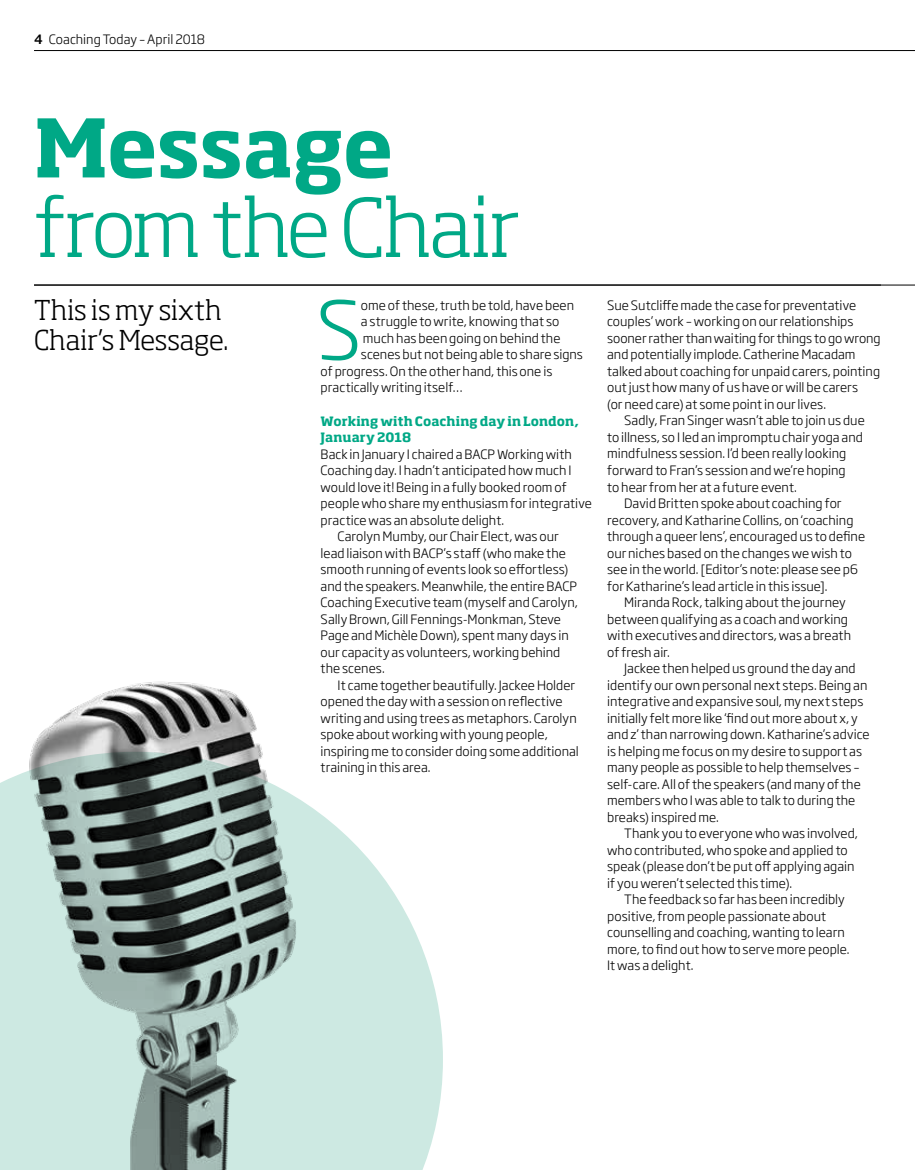
<style>
.page{position:relative;width:915px;height:1170px;background:#fff}
.page>*{position:absolute;margin:0;border:0;box-sizing:border-box;transform-origin:0 0}
.t1{font:300 79.5px "Soho Pro";letter-spacing:-.03em;color:#00a886}
.t2{font:700 79.5px "Soho Pro";letter-spacing:-.015em;color:#00a886}
.t3{font:300 79.35px "Soho Gothic Std";color:#00a886}
.t4{font:300 27px/30px "Soho Pro";letter-spacing:-.005em;color:#000}
.t5{font:300 12.75px/16.5px "Soho Gothic Std";color:#000}
.t6{font:700 12.75px/16.5px "Soho Pro";letter-spacing:.005em;color:#00a886}
.s1{font-weight:500}
</style>
<div class="page">
<svg style="left:308px;top:805px;width:135px;height:364px;fill:#cde9e2"></svg>
<img style="left:0;top:681px;width:308px;height:488px">
<hr style="left:34px;top:285px;width:880px;height:1px;background:#000">
<hr style="left:34px;top:50px;width:880px;height:1px;background:#000">
<p class="t5" style="left:34px;top:31px;width:172px"><span class="s1">4</span> Coaching Today – April 2018</p>
<h1 class="t2" style="left:34px;top:91px;width:360px">Message</h1>
<h1 class="t1" style="left:34px;top:166px;width:487px">from the Chair</h1>
<h3 class="t4" style="left:34px;top:292px;width:196px">This is my sixth<br>Chair’s Message.</h3>
<h2 class="t3" style="left:316px;top:280px;width:47px">S</h2>
<p class="t5" style="left:361px;top:297px;width:215px">ome of these, truth be told, have been</p>
<p class="t5" style="left:361px;top:314px;width:200px">a struggle to write, knowing that so</p>
<p class="t5" style="left:363px;top:330px;width:199px">much has been going on behind the</p>
<p class="t5" style="left:361px;top:347px;width:223px">scenes but not being able to share signs</p>
<p class="t5" style="left:320px;top:363px;width:233px">of progress. On the other hand, this one is</p>
<p class="t5" style="left:320px;top:380px;width:143px">practically writing itself…</p>
<p class="t6" style="left:320px;top:411px;width:260px">Working with Coaching day in London,<br>January 2018</p>
<p class="t5" style="left:320px;top:446px;width:253px">Back in January I chaired a BACP Working with</p>
<p class="t5" style="left:320px;top:462px;width:252px">Coaching day. I hadn’t anticipated how much I</p>
<p class="t5" style="left:320px;top:478px;width:247px">would love it! Being in a fully booked room of</p>
<p class="t5" style="left:320px;top:495px;width:273px">people who share my enthusiasm for integrative</p>
<p class="t5" style="left:320px;top:511px;width:185px">practice was an absolute delight.</p>
<p class="t5" style="left:337px;top:528px;width:222px">Carolyn Mumby, our Chair Elect, was our</p>
<p class="t5" style="left:320px;top:544px;width:247px">lead liaison with BACP’s staff (who make the</p>
<p class="t5" style="left:320px;top:561px;width:249px">smooth running of events look so effortless)</p>
<p class="t5" style="left:320px;top:577px;width:258px">and the speakers. Meanwhile, the entire BACP</p>
<p class="t5" style="left:320px;top:594px;width:259px">Coaching Executive team (myself and Carolyn,</p>
<p class="t5" style="left:320px;top:610px;width:242px">Sally Brown, Gill Fennings-Monkman, Steve</p>
<p class="t5" style="left:320px;top:627px;width:250px">Page and Michèle Down), spent many days in</p>
<p class="t5" style="left:320px;top:643px;width:241px">our capacity as volunteers, working behind</p>
<p class="t5" style="left:320px;top:660px;width:66px">the scenes.</p>
<p class="t5" style="left:337px;top:676px;width:239px">It came together beautifully. Jackee Holder</p>
<p class="t5" style="left:320px;top:693px;width:243px">opened the day with a session on reflective</p>
<p class="t5" style="left:320px;top:709px;width:257px">writing and using trees as metaphors. Carolyn</p>
<p class="t5" style="left:320px;top:726px;width:228px">spoke about working with young people,</p>
<p class="t5" style="left:320px;top:742px;width:260px">inspiring me to consider doing some additional</p>
<p class="t5" style="left:320px;top:759px;width:111px">training in this area.</p>
<p class="t5" style="left:607px;top:297px;width:275px">Sue Sutcliffe made the case for preventative couples’ work – working on our relationships sooner rather than waiting for things to go wrong and potentially implode. Catherine Macadam talked about coaching for unpaid carers, pointing out just how many of us have or will be carers<br>(or need care) at some point in our lives.</p>
<p class="t5" style="left:624px;top:412px;width:242px">Sadly, Fran Singer wasn’t able to join us due</p>
<p class="t5" style="left:607px;top:429px;width:257px">to illness, so I led an impromptu chair yoga and</p>
<p class="t5" style="left:607px;top:445px;width:240px">mindfulness session. I’d been really looking</p>
<p class="t5" style="left:607px;top:462px;width:240px">forward to Fran’s session and we’re hoping</p>
<p class="t5" style="left:607px;top:478px;width:191px">to hear from her at a future event.</p>
<p class="t5" style="left:624px;top:495px;width:219px">David Britten spoke about coaching for</p>
<p class="t5" style="left:607px;top:511px;width:248px">recovery, and Katharine Collins, on ‘coaching</p>
<p class="t5" style="left:607px;top:528px;width:259px">through a queer lens’, encouraged us to define</p>
<p class="t5" style="left:607px;top:544px;width:246px">our niches based on the changes we wish to</p>
<p class="t5" style="left:607px;top:561px;width:252px">see in the world. [Editor’s note: please see p6</p>
<p class="t5" style="left:607px;top:577px;width:222px">for Katharine’s lead article in this issue].</p>
<p class="t5" style="left:624px;top:594px;width:223px">Miranda Rock, talking about the journey</p>
<p class="t5" style="left:607px;top:610px;width:242px">between qualifying as a coach and working</p>
<p class="t5" style="left:607px;top:627px;width:245px">with executives and directors, was a breath</p>
<p class="t5" style="left:607px;top:643px;width:64px">of fresh air.</p>
<p class="t5" style="left:624px;top:660px;width:233px">Jackee then helped us ground the day and</p>
<p class="t5" style="left:607px;top:676px;width:262px">identify our own personal next steps. Being an</p>
<p class="t5" style="left:607px;top:693px;width:258px">integrative and expansive soul, my next steps</p>
<p class="t5" style="left:607px;top:709px;width:252px">initially felt more like ‘find out more about x, y</p>
<p class="t5" style="left:607px;top:726px;width:264px">and z’ than narrowing down. Katharine’s advice</p>
<p class="t5" style="left:607px;top:742px;width:256px">is helping me focus on my desire to support as</p>
<p class="t5" style="left:607px;top:759px;width:254px">many people as possible to help themselves –</p>
<p class="t5" style="left:607px;top:775px;width:255px">self-care. All of the speakers (and many of the</p>
<p class="t5" style="left:607px;top:792px;width:249px">members who I was able to talk to during the</p>
<p class="t5" style="left:607px;top:808px;width:113px">breaks) inspired me.</p>
<p class="t5" style="left:624px;top:825px;width:235px">Thank you to everyone who was involved,</p>
<p class="t5" style="left:607px;top:841px;width:242px">who contributed, who spoke and applied to</p>
<p class="t5" style="left:607px;top:858px;width:249px">speak (please don’t be put off applying again</p>
<p class="t5" style="left:607px;top:874px;width:186px">if you weren’t selected this time).</p>
<p class="t5" style="left:624px;top:891px;width:222px">The feedback so far has been incredibly</p>
<p class="t5" style="left:607px;top:907px;width:220px">positive, from people passionate about</p>
<p class="t5" style="left:607px;top:924px;width:239px">counselling and coaching, wanting to learn</p>
<p class="t5" style="left:607px;top:940px;width:244px">more, to find out how to serve more people.</p>
<p class="t5" style="left:607px;top:957px;width:88px">It was a delight.</p>
</div>
